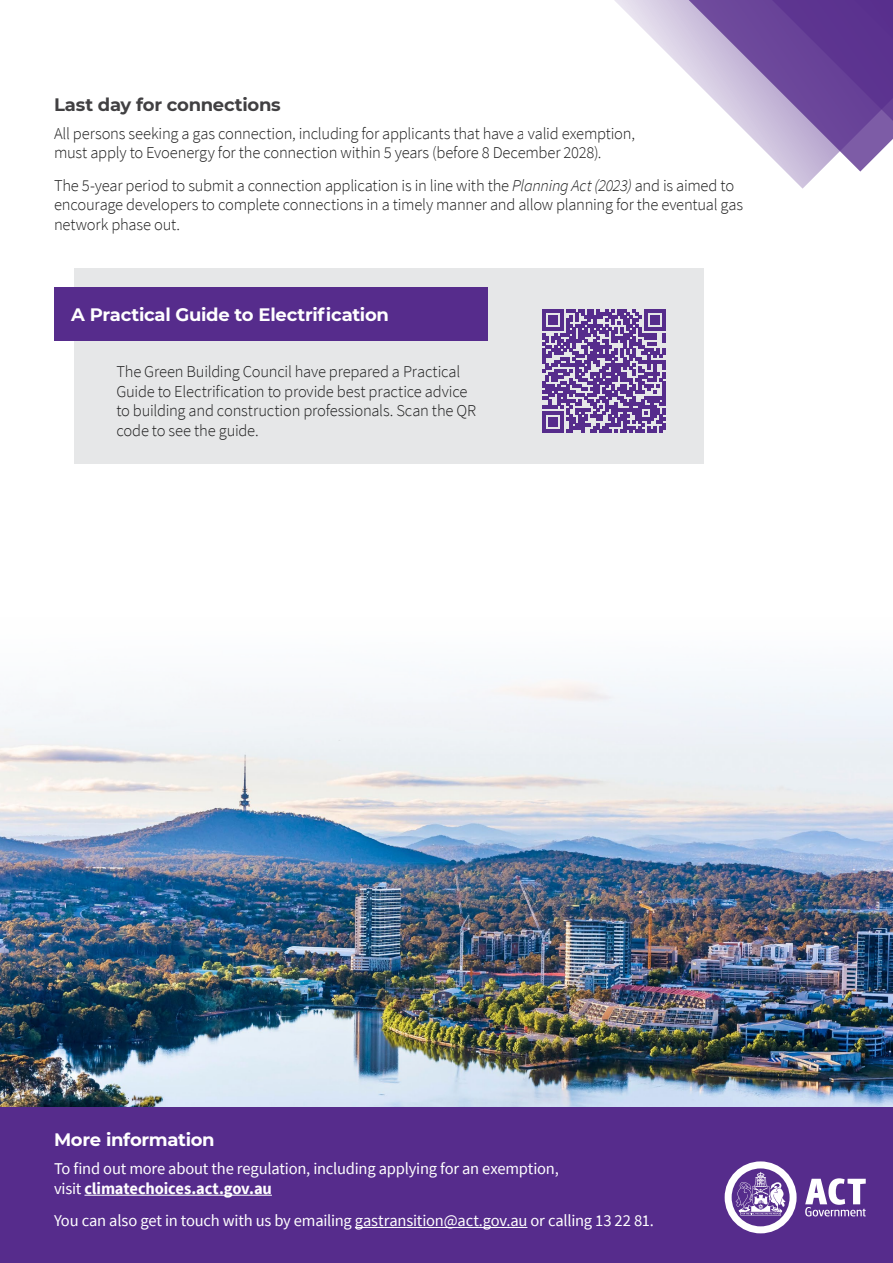
<style>
.page{position:relative;width:893px;height:1263px;background:#fff}
.page>*{position:absolute;margin:0;border:0;box-sizing:border-box;transform-origin:0 0}
.Body{font:700 18px "Montserrat";letter-spacing:-.015em;color:#fff}
.Subhead_A{font:700 18px "Montserrat";letter-spacing:-.015em;color:#414042}
.Subhead_A-2{font:700 18px "Montserrat";letter-spacing:-.015em;color:#fff}
.Body-2{font:300 16.5px/19.5px "Source Sans Pro";letter-spacing:-.015em;color:#1c1c1c}
.Body-3{font:16.5px/19.5px "Source Sans Pro";letter-spacing:-.015em;color:#fff}
.s1{font-style:italic}
.s2{font-weight:700}
</style>
<div class="page">
<img style="left:0;top:677px;width:893px;height:430px">
<div style="left:74px;top:268px;width:629px;height:195px;background:#e6e7e8"></div>
<svg style="left:543px;top:309px;width:123px;height:123px"></svg>
<div style="left:0;top:1107px;width:893px;height:156px;background:#562c8c"></div>
<svg style="left:805px;top:1178px;width:61px;height:38px"></svg>
<svg style="left:725px;top:1161px;width:72px;height:72px"></svg>
<svg style="left:614px;top:0;width:279px;height:189px"></svg>
<hr style="left:84px;top:1195px;width:188px;height:1px;background:#fff">
<hr style="left:355px;top:1227px;width:172px;height:1px;background:#fff">
<div style="left:54px;top:287px;width:434px;height:54px;background:#562c8c"></div>
<p class="Subhead_A" style="left:54px;top:92px;width:228px">Last day for connections</p>
<p class="Body-2" style="left:54px;top:124px;width:583px">All persons seeking a gas connection, including for applicants that have a valid exemption, must apply to Evoenergy for the connection within 5 years (before 8 December 2028).</p>
<p class="Body-2" style="left:54px;top:176px;width:691px">The 5-year period to submit a connection application is in line with the <span class="s1">Planning Act (2023)</span> and is aimed to encourage developers to complete connections in a timely manner and allow planning for the eventual gas network phase out.</p>
<p class="Body" style="left:71px;top:301px;width:319px">A Practical Guide to Electrification</p>
<p class="Body-2" style="left:116px;top:362px;width:361px">The Green Building Council have prepared a Practical Guide to Electrification to provide best practice advice to building and construction professionals. Scan the QR code to see the guide.</p>
<p class="Subhead_A-2" style="left:54px;top:1127px;width:162px">More information</p>
<p class="Body-3" style="left:54px;top:1159px;width:506px">To find out more about the regulation, including applying for an exemption, visit <span class="s2">climatechoices.act.gov.au</span></p>
<p class="Body-3" style="left:54px;top:1211px;width:601px">You can also get in touch with us by emailing gastransition@act.gov.au or calling 13 22 81.</p>
</div>
